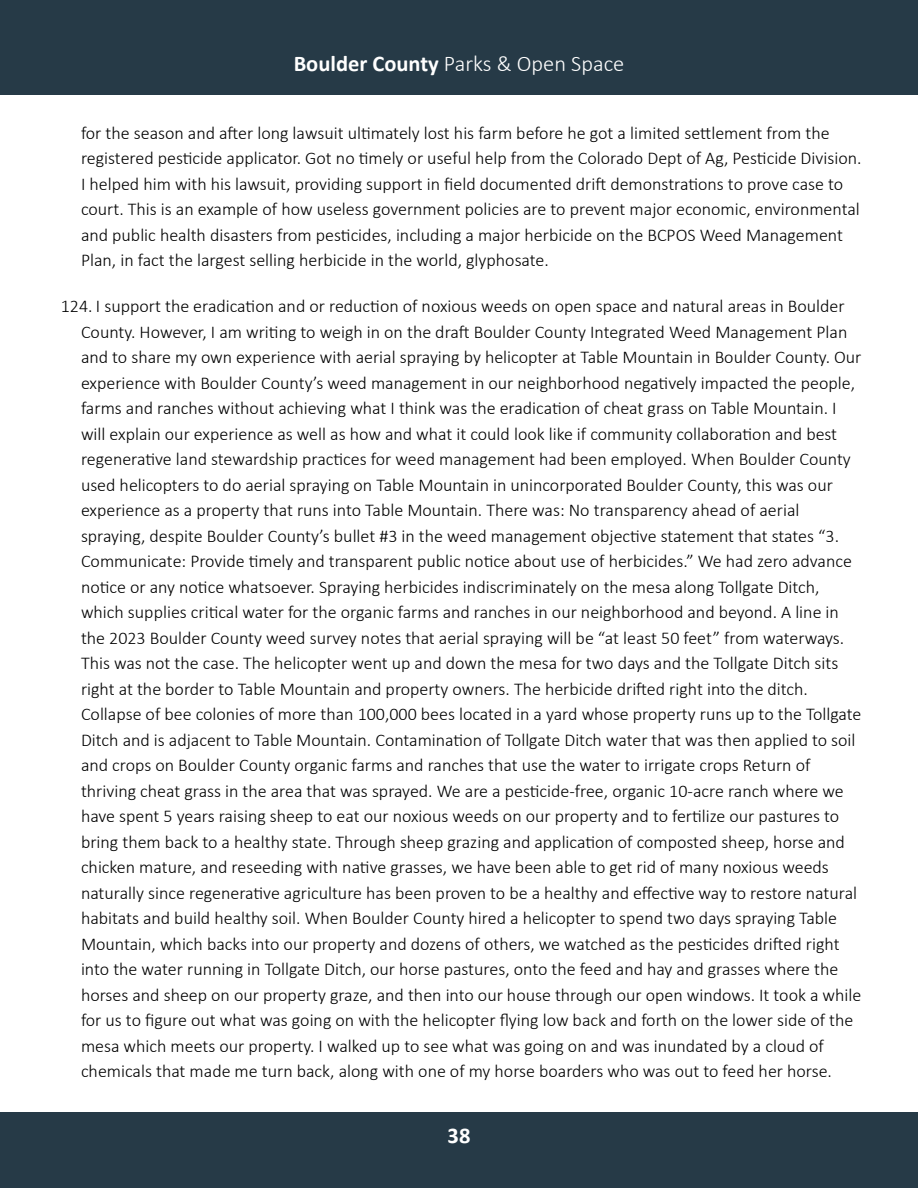
<style>
.page{position:relative;width:918px;height:1188px;background:#fff}
.page>*{position:absolute;margin:0;border:0;box-sizing:border-box;transform-origin:0 0}
.t1{font:300 22.5px "Calibri";color:#fff}
.t2{font:700 22.5px "Calibri";color:#fff}
.t3{font:300 18px/25.5px "Calibri";color:#000}
.s1{font-weight:700}
</style>
<div class="page">
<div style="left:0;top:1112px;width:918px;height:76px;background:#263a47"></div>
<div style="left:0;top:0;width:918px;height:94px;background:#263a47"></div>
<p class="t1" style="left:294px;top:49px;width:332px"><span class="s1">Boulder County</span> Parks &amp; Open Space</p>
<p class="t3" style="left:81px;top:120px;width:782px">for the season and after long lawsuit ultimately lost his farm before he got a limited settlement from the registered pesticide applicator. Got no timely or useful help from the Colorado Dept of Ag, Pesticide Division.<br>I helped him with his lawsuit, providing support in field documented drift demonstrations to prove case to court. This is an example of how useless government policies are to prevent major economic, environmental and public health disasters from pesticides, including a major herbicide on the BCPOS Weed Management Plan, in fact the largest selling herbicide in the world, glyphosate.</p>
<p class="t3" style="left:81px;top:293px;width:782px;text-indent:-20px">124. I support the eradication and or reduction of noxious weeds on open space and natural areas in Boulder County. However, I am writing to weigh in on the draft Boulder County Integrated Weed Management Plan and to share my own experience with aerial spraying by helicopter at Table Mountain in Boulder County. Our experience with Boulder County’s weed management in our neighborhood negatively impacted the people, farms and ranches without achieving what I think was the eradication of cheat grass on Table Mountain. I will explain our experience as well as how and what it could look like if community collaboration and best regenerative land stewardship practices for weed management had been employed. When Boulder County used helicopters to do aerial spraying on Table Mountain in unincorporated Boulder County, this was our experience as a property that runs into Table Mountain. There was: No transparency ahead of aerial spraying, despite Boulder County’s bullet #3 in the weed management objective statement that states “3.<br>Communicate: Provide timely and transparent public notice about use of herbicides.” We had zero advance notice or any notice whatsoever. Spraying herbicides indiscriminately on the mesa along Tollgate Ditch, which supplies critical water for the organic farms and ranches in our neighborhood and beyond. A line in the 2023 Boulder County weed survey notes that aerial spraying will be “at least 50 feet” from waterways.<br>This was not the case. The helicopter went up and down the mesa for two days and the Tollgate Ditch sits right at the border to Table Mountain and property owners. The herbicide drifted right into the ditch.<br>Collapse of bee colonies of more than 100,000 bees located in a yard whose property runs up to the Tollgate Ditch and is adjacent to Table Mountain. Contamination of Tollgate Ditch water that was then applied to soil and crops on Boulder County organic farms and ranches that use the water to irrigate crops Return of thriving cheat grass in the area that was sprayed. We are a pesticide-free, organic 10-acre ranch where we have spent 5 years raising sheep to eat our noxious weeds on our property and to fertilize our pastures to bring them back to a healthy state. Through sheep grazing and application of composted sheep, horse and chicken mature, and reseeding with native grasses, we have been able to get rid of many noxious weeds naturally since regenerative agriculture has been proven to be a healthy and effective way to restore natural habitats and build healthy soil. When Boulder County hired a helicopter to spend two days spraying Table Mountain, which backs into our property and dozens of others, we watched as the pesticides drifted right into the water running in Tollgate Ditch, our horse pastures, onto the feed and hay and grasses where the horses and sheep on our property graze, and then into our house through our open windows. It took a while for us to figure out what was going on with the helicopter flying low back and forth on the lower side of the mesa which meets our property. I walked up to see what was going on and was inundated by a cloud of chemicals that made me turn back, along with one of my horse boarders who was out to feed her horse.</p>
<p class="t2" style="left:448px;top:1120px;width:24px">38</p>
</div>
